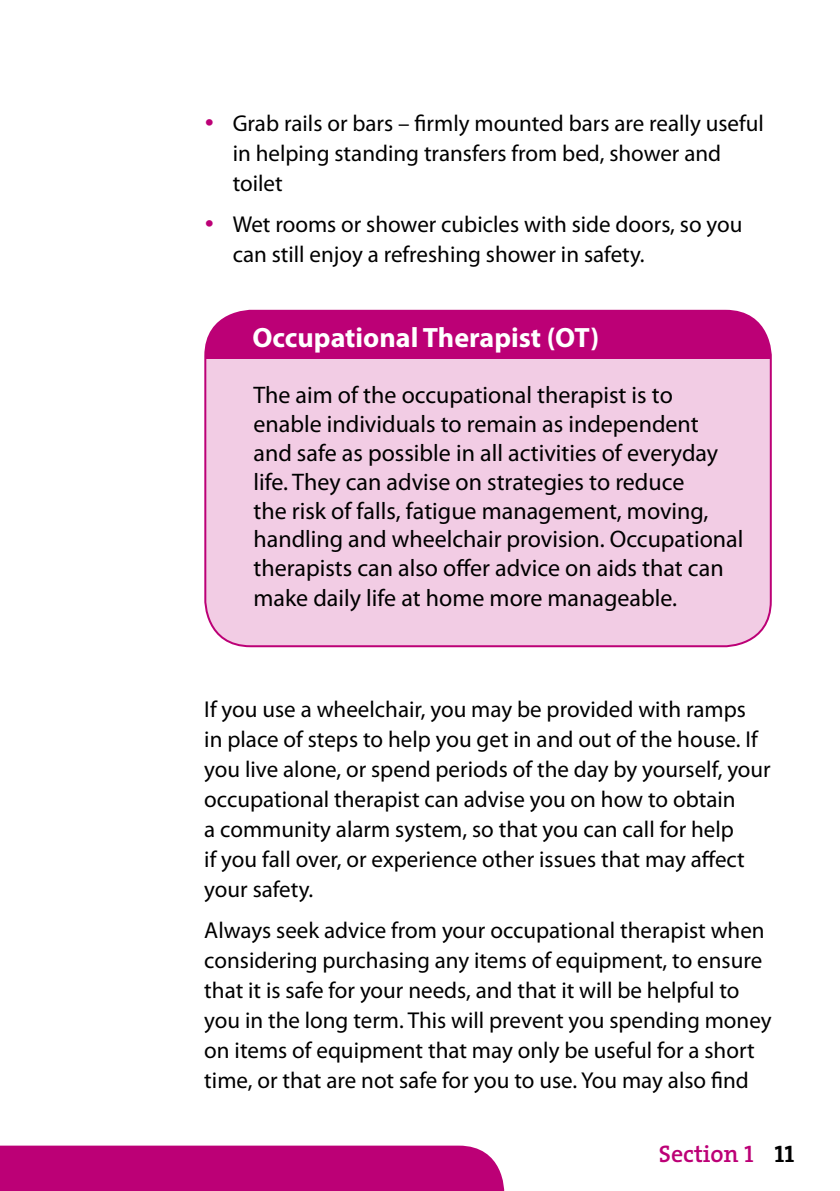
<style>
.page{position:relative;width:840px;height:1191px;background:#fff}
.page>*{position:absolute;margin:0;border:0;box-sizing:border-box;transform-origin:0 0}
.t1{font:700 28px "Myriad Pro";color:#fff}
.t2{font:24px/29px "Myriad Pro";color:#000}
.t3{font:600 24px "The Serif";color:#bc0076}
.t4{font:23px/30px "Myriad Pro";color:#000}
.s1{color:#bc0076}
.s2{font-family:"The Serif Semi Bold Caps";font-weight:400}
.s3{font-family:"The Serif Bold Caps";font-weight:400;color:#000}
</style>
<div class="page">
<div style="left:0;top:1145px;width:504px;height:46px;background:#bc0076"></div>
<div style="left:205px;top:311px;width:565px;height:335px;background:#f2cce4;border-radius:45px"></div>
<div style="left:205px;top:311px;width:565px;height:48px;background:#bc0076"></div>
<div style="left:204px;top:310px;width:567px;height:337px;border:2px solid #bc0076;border-radius:45px"></div>
<p class="t4" style="left:232px;top:108px;width:532px;text-indent:-28px"><span class="s1">•</span> Grab rails or bars – firmly mounted bars are really useful in helping standing transfers from bed, shower and toilet</p>
<p class="t4" style="left:232px;top:209px;width:511px;text-indent:-28px"><span class="s1">•</span> Wet rooms or shower cubicles with side doors, so you can still enjoy a refreshing shower in safety.</p>
<p class="t1" style="left:252px;top:320px;width:348px">Occupational Therapist (OT)</p>
<p class="t2" style="left:253px;top:380px;width:491px">The aim of the occupational therapist is to enable individuals to remain as independent<br>and safe as possible in all activities of everyday life. They can advise on strategies to reduce<br>the risk of falls, fatigue management, moving, handling and wheelchair provision. Occupational therapists can also offer advice on aids that can make daily life at home more manageable.</p>
<p class="t4" style="left:204px;top:694px;width:567px">If you use a wheelchair, you may be provided with ramps<br>in place of steps to help you get in and out of the house. If you live alone, or spend periods of the day by yourself, your occupational therapist can advise you on how to obtain<br>a community alarm system, so that you can call for help<br>if you fall over, or experience other issues that may affect your safety.</p>
<p class="t4" style="left:204px;top:915px;width:568px">Always seek advice from your occupational therapist when considering purchasing any items of equipment, to ensure that it is safe for your needs, and that it will be helpful to you in the long term. This will prevent you spending money on items of equipment that may only be useful for a short time, or that are not safe for you to use. You may also find</p>
<p class="t3" style="left:658px;top:1133px;width:137px">Section <span class="s2">1</span> <span class="s3">11</span></p>
</div>
